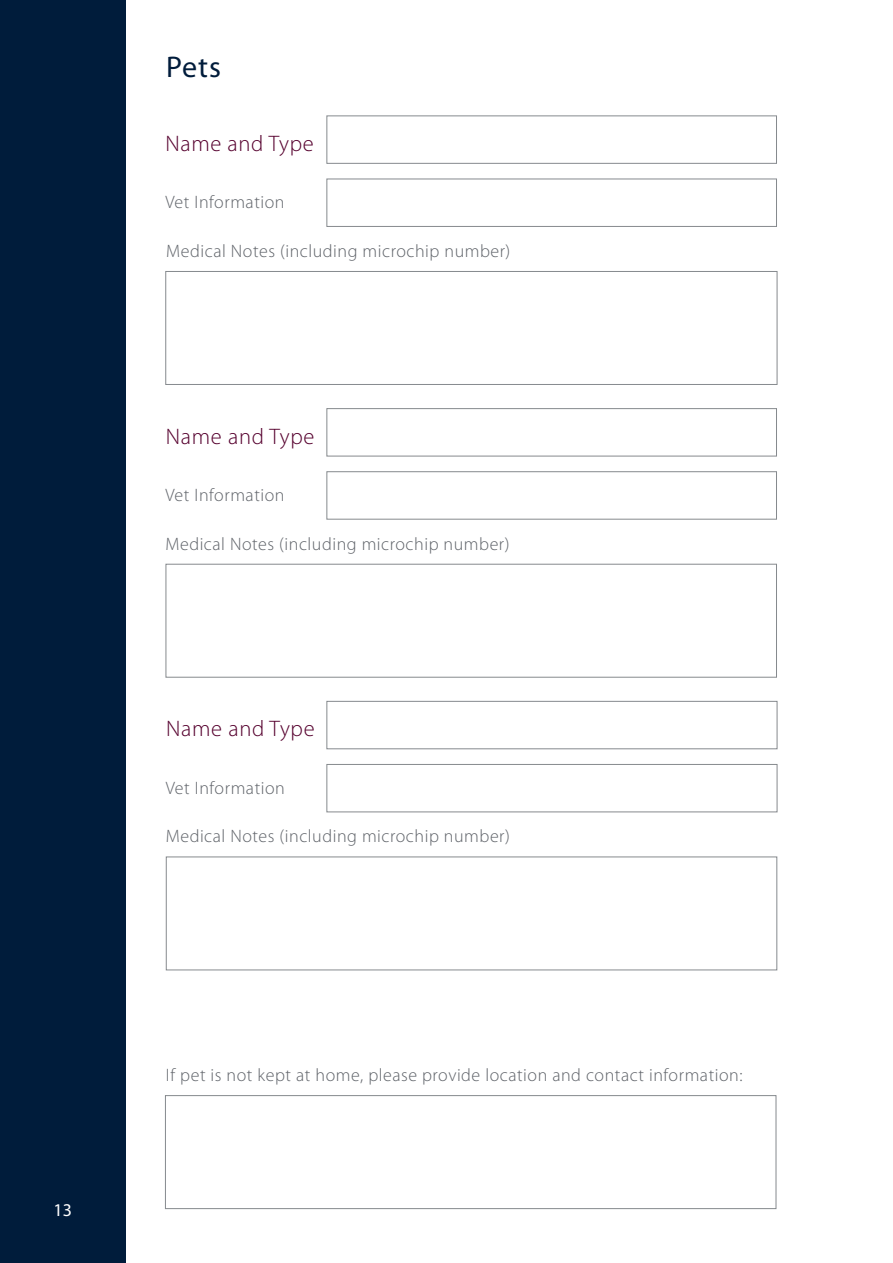
<style>
.page{position:relative;width:893px;height:1263px;background:#fff}
.page>*{position:absolute;margin:0;border:0;box-sizing:border-box;transform-origin:0 0}
.t1{font:30px "Myriad Pro";color:#001c3b}
.t2{font:300 22.5px "Myriad Pro";letter-spacing:.03em;color:#56002e}
.t3{font:300 18px "Myriad Pro";letter-spacing:.03em;color:#5f6369}
.t4{font:18px "Myriad Pro";color:#fff}
</style>
<div class="page">
<div style="left:0;top:0;width:125px;height:1263px;background:#001c3b"></div>
<div style="left:165px;top:271px;width:612px;height:114px;border:1px solid #868a8e"></div>
<div style="left:326px;top:179px;width:451px;height:48px;border:1px solid #868a8e"></div>
<div style="left:326px;top:115px;width:451px;height:49px;border:1px solid #868a8e"></div>
<div style="left:166px;top:564px;width:611px;height:114px;border:1px solid #868a8e"></div>
<div style="left:326px;top:471px;width:451px;height:48px;border:1px solid #868a8e"></div>
<div style="left:326px;top:408px;width:451px;height:48px;border:1px solid #868a8e"></div>
<div style="left:166px;top:856px;width:611px;height:114px;border:1px solid #868a8e"></div>
<div style="left:326px;top:764px;width:451px;height:48px;border:1px solid #868a8e"></div>
<div style="left:326px;top:701px;width:451px;height:48px;border:1px solid #868a8e"></div>
<div style="left:165px;top:1095px;width:611px;height:114px;border:1px solid #868a8e"></div>
<p class="t4" style="left:53px;top:1198px;width:20px">13</p>
<p class="t1" style="left:166px;top:48px;width:56px">Pets</p>
<p class="t2" style="left:165px;top:131px;width:150px">Name and Type</p>
<p class="t3" style="left:165px;top:192px;width:121px">Vet Information</p>
<p class="t3" style="left:166px;top:241px;width:346px">Medical Notes (including microchip number)</p>
<p class="t2" style="left:166px;top:424px;width:150px">Name and Type</p>
<p class="t3" style="left:165px;top:485px;width:121px">Vet Information</p>
<p class="t3" style="left:165px;top:534px;width:346px">Medical Notes (including microchip number)</p>
<p class="t2" style="left:166px;top:716px;width:150px">Name and Type</p>
<p class="t3" style="left:166px;top:778px;width:121px">Vet Information</p>
<p class="t3" style="left:166px;top:826px;width:346px">Medical Notes (including microchip number)</p>
<p class="t3" style="left:166px;top:1065px;width:578px">If pet is not kept at home, please provide location and contact information:</p>
</div>
